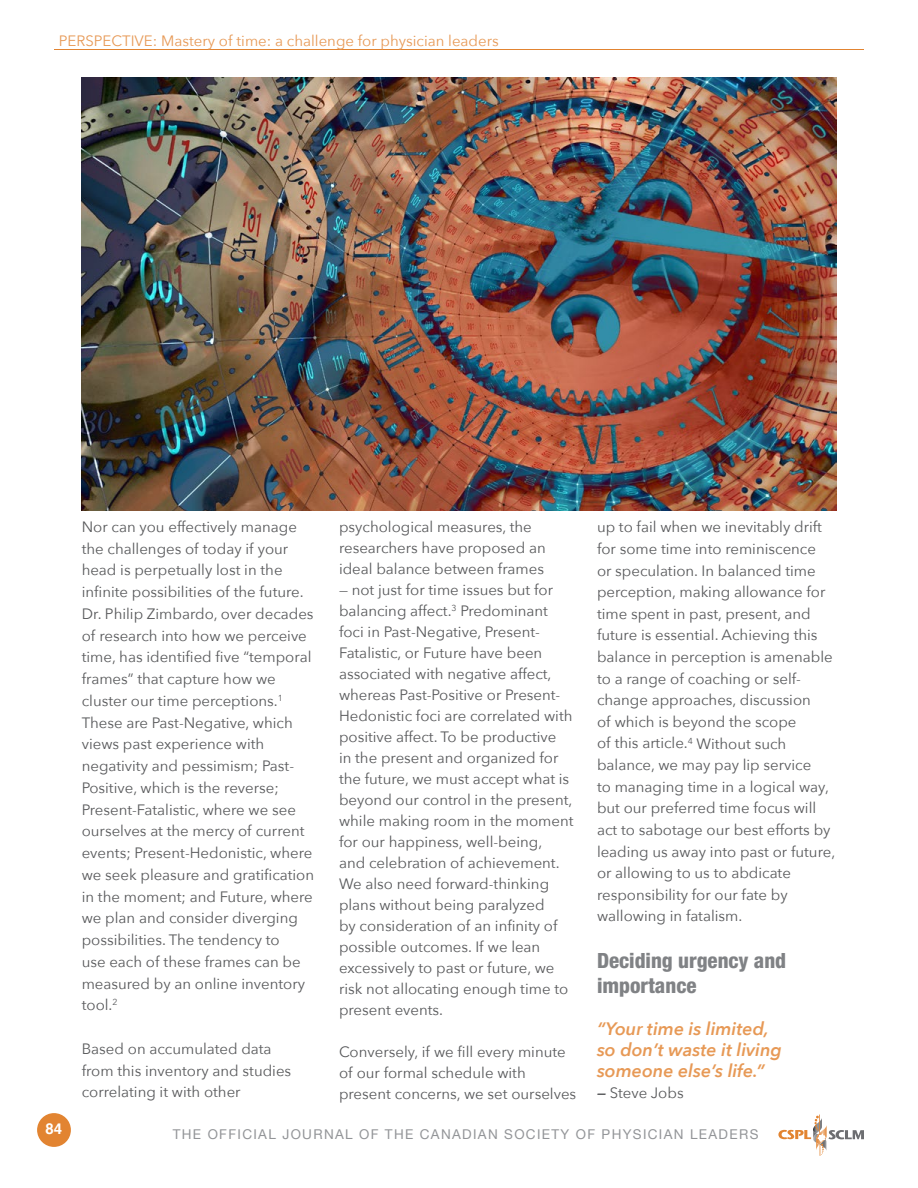
<style>
.page{position:relative;width:918px;height:1188px;background:#fff}
.page>*{position:absolute;margin:0;border:0;box-sizing:border-box;transform-origin:0 0}
.t1{font:800 condensed 21px/25.2px "Helvetica Neue LT Pro";color:#808285}
.t2{font:italic 600 18px/21px "Avenir Next";color:#e79956}
.t3{font:15px/21.8px "Avenir Next";color:#58595b}
.t4{font:15px "Avenir Next";color:#e79956}
.t5{font:700 15px "Helvetica";color:#fff}
.t6{font:13.5px "Helvetica Neue";letter-spacing:.1em;color:#939598}
.s1{font-weight:600;font-style:italic}
</style>
<div class="page">
<svg style="left:778px;top:1114px;width:86px;height:42px"></svg>
<div style="left:37px;top:1113px;width:34px;height:34px;background:#e28431;border-radius:50%"></div>
<hr style="left:54px;top:49px;width:810px;height:1px;background:#e28431">
<img style="left:81px;top:77px;width:756px;height:433px">
<p class="t4" style="left:59px;top:28px;width:441px">PERSPECTIVE: Mastery of time: a challenge for physician leaders</p>
<p class="t3" style="left:82px;top:515px;width:234px">Nor can you effectively manage the challenges of today if your head is perpetually lost in the infinite possibilities of the future.<br>Dr. Philip Zimbardo, over decades of research into how we perceive time, has identified five “temporal frames” that capture how we cluster our time perceptions.<sup>1<br></sup>These are Past-Negative, which views past experience with negativity and pessimism; Past-<br>Positive, which is the reverse;<br>Present-Fatalistic, where we see ourselves at the mercy of current events; Present-Hedonistic, where we seek pleasure and gratification in the moment; and Future, where we plan and consider diverging possibilities. The tendency to<br>use each of these frames can be measured by an online inventory tool.<sup>2</sup></p>
<p class="t3" style="left:82px;top:1037px;width:211px">Based on accumulated data from this inventory and studies correlating it with other</p>
<p class="t3" style="left:339px;top:515px;width:208px;line-height:21px">psychological measures, the researchers have proposed an ideal balance between frames</p>
<p class="t3" style="left:339px;top:578px;width:236px;line-height:21px">— not just for time issues but for balancing affect.<sup>3</sup> Predominant foci in Past-Negative, Present-<br>Fatalistic, or Future have been associated with negative affect, whereas Past-Positive or Present-<br>Hedonistic foci are correlated with positive affect. To be productive<br>in the present and organized for the future, we must accept what is beyond our control in the present, while making room in the moment for our happiness, well-being,<br>and celebration of achievement.<br>We also need forward-thinking plans without being paralyzed<br>by consideration of an infinity of possible outcomes. If we lean excessively to past or future, we risk not allocating enough time to present events.</p>
<p class="t3" style="left:339px;top:1040px;width:239px;line-height:21px">Conversely, if we fill every minute of our formal schedule with present concerns, we set ourselves</p>
<p class="t3" style="left:597px;top:516px;width:240px">up to fail when we inevitably drift for some time into reminiscence<br>or speculation. In balanced time perception, making allowance for time spent in past, present, and future is essential. Achieving this balance in perception is amenable to a range of coaching or self&shy;change approaches, discussion<br>of which is beyond the scope<br>of this article.<sup>4</sup> Without such balance, we may pay lip service<br>to managing time in a logical way, but our preferred time focus will act to sabotage our best efforts by leading us away into past or future, or allowing to us to abdicate responsibility for our fate by wallowing in fatalism.</p>
<h1 class="t1" style="left:597px;top:947px;width:191px">Deciding urgency and importance</h1>
<p class="t2" style="left:597px;top:1017px;width:186px">“Your time is limited, so don’t waste it living someone else’s life.”</p>
<p class="t3" style="left:597px;top:1081px;width:88px"><span class="s1">—</span> Steve Jobs</p>
<p class="t5" style="left:46px;top:1117px;width:18px">84</p>
<p class="t6" style="left:173px;top:1124px;width:587px">THE OFFICIAL JOURNAL OF THE CANADIAN SOCIETY OF PHYSICIAN LEADERS</p>
</div>
